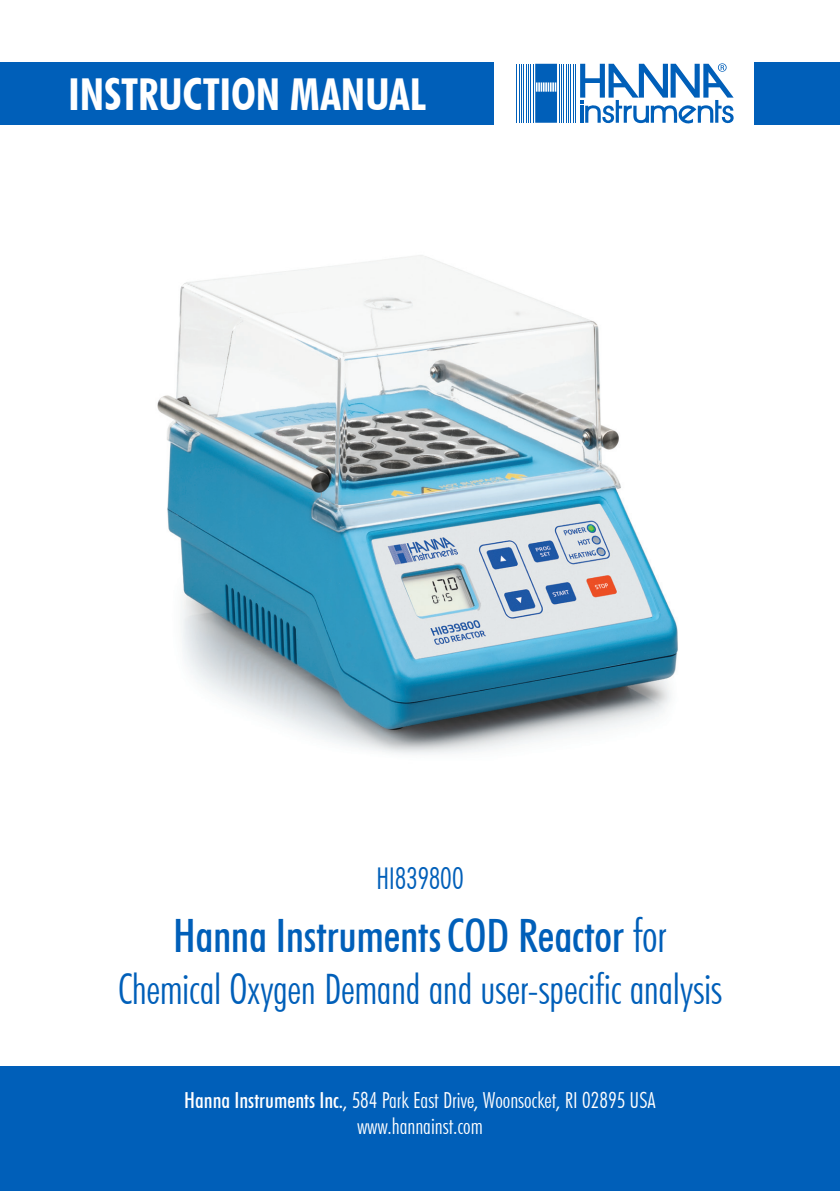
<style>
.page{position:relative;width:840px;height:1191px;background:#fff}
.page>*{position:absolute;margin:0;border:0;box-sizing:border-box;transform-origin:0 0}
._2020_Meter_Title_wi{font:500 condensed 46px "Futura BT";letter-spacing:-.005em;color:#005fb9}
.t1{font:700 condensed 44px "Futura BT";color:#fff}
._2020_Meter_Title_wi-2{font:300 condensed 42px "Futura BT";letter-spacing:-.005em;color:#005fb9}
._2020-Meter_Code{font:300 condensed 30px "Futura BT";letter-spacing:-.01em;color:#005fb9}
.t2{font:300 condensed 22.2px/26.6px "Futura BT";color:#fff;text-align:center}
.s1{font-weight:300}
.s2{font-weight:500}
</style>
<div class="page">
<div style="left:0;top:1066px;width:839px;height:125px;background:#005fb9"></div>
<div style="left:0;top:62px;width:493px;height:63px;background:#005fb9"></div>
<div style="left:754px;top:62px;width:85px;height:63px;background:#005fb9"></div>
<hr style="left:574px;top:64px;width:1px;height:59px;background:#005fb9">
<hr style="left:572px;top:64px;width:1px;height:59px;background:#005fb9">
<hr style="left:570px;top:64px;width:1px;height:59px;background:#005fb9">
<hr style="left:567px;top:64px;width:1px;height:59px;background:#005fb9">
<hr style="left:565px;top:64px;width:1px;height:59px;background:#005fb9">
<hr style="left:563px;top:64px;width:1px;height:59px;background:#005fb9">
<hr style="left:560px;top:64px;width:1px;height:59px;background:#005fb9">
<hr style="left:558px;top:64px;width:1px;height:59px;background:#005fb9">
<hr style="left:532px;top:64px;width:1px;height:59px;background:#005fb9">
<hr style="left:530px;top:64px;width:1px;height:59px;background:#005fb9">
<hr style="left:528px;top:64px;width:1px;height:59px;background:#005fb9">
<hr style="left:525px;top:64px;width:1px;height:59px;background:#005fb9">
<hr style="left:523px;top:64px;width:1px;height:59px;background:#005fb9">
<hr style="left:521px;top:64px;width:1px;height:59px;background:#005fb9">
<hr style="left:518px;top:64px;width:1px;height:59px;background:#005fb9">
<hr style="left:516px;top:64px;width:1px;height:59px;background:#005fb9">
<svg style="left:535px;top:64px;width:21px;height:59px"></svg>
<svg style="left:580px;top:63px;width:153px;height:61px"></svg>
<img style="left:157px;top:255px;width:521px;height:499px">
<h2 class="t1" style="left:68px;top:68px;width:358px">INSTRUCTION MANUAL</h2>
<p class="_2020-Meter_Code" style="left:376px;top:860px;width:89px">HI839800</p>
<p class="_2020_Meter_Title_wi" style="left:173px;top:908px;width:495px">Hanna InstrumentsCOD Reactor <span class="s1">for</span></p>
<p class="_2020_Meter_Title_wi-2" style="left:118px;top:963px;width:605px">Chemical Oxygen Demand and user-specific analysis</p>
<p class="t2" style="left:184px;top:1086px;width:472px"><span class="s2">Hanna Instruments Inc.</span>, 584 Park East Drive, Woonsocket, RI 02895 USA www.hannainst.com</p>
</div>
